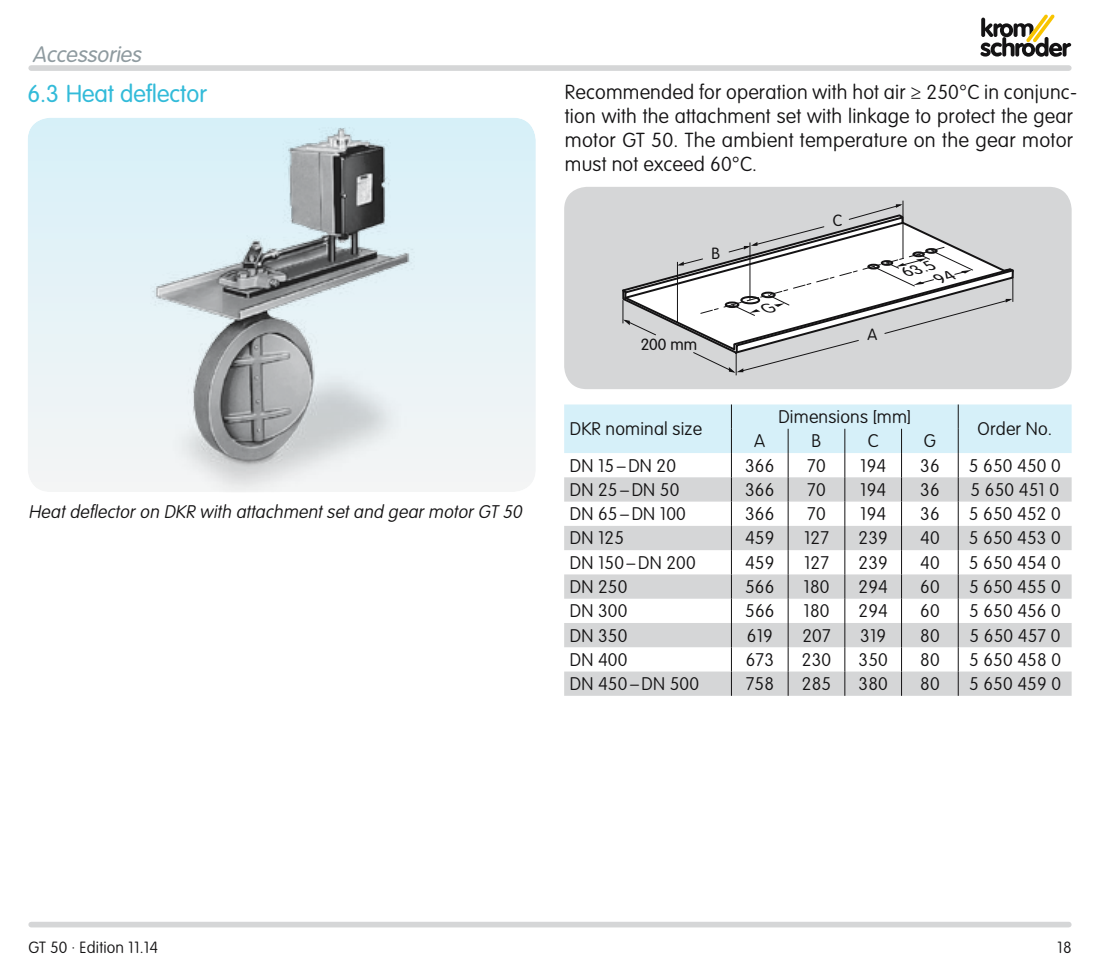
<style>
.page{position:relative;width:1100px;height:970px;background:#fff}
.page>*{position:absolute;margin:0;border:0;box-sizing:border-box;transform-origin:0 0}
.t1{font:300 24px "VAG Rounded Std";color:#33bbd9}
.t2{font:italic 300 22px "VAG Rounded Std";color:#8f9ba0}
.t3{font:100 20px/24px "VAG Rounded Std";letter-spacing:.01em;color:#141314}
.t4{font:100 18px "VAG Rounded Std";letter-spacing:.01em;color:#141314}
.t5{font:italic 100 18px "VAG Rounded Std";color:#141314}
.t6{font:100 16px "VAG Rounded Std";letter-spacing:.01em;color:#141314}
.t7{font:300 16px "VAG Rounded Std";color:#141314}
.t8{font:italic 300 14.6px/15.8px "VAG Rounded Std";color:#141314;scale:1.21 1}
</style>
<div class="page">
<svg style="left:980px;top:14px;width:91px;height:43px"></svg>
<div style="left:31px;top:921px;width:1038px;height:6px;background:#d5d6d7"></div>
<div style="left:31px;top:65px;width:1038px;height:6px;background:#d5d6d7"></div>
<svg style="left:28px;top:118px;width:508px;height:374px;fill:#e6f3f7"></svg>
<img style="left:91px;top:118px;width:369px;height:374px">
<div style="left:564px;top:187px;width:507px;height:202px;background:#d5d6d7;border-radius:23px"></div>
<hr style="left:903px;top:201px;width:1px;height:57px;background:#141314">
<svg style="left:564px;top:404px;width:507px;height:291px"></svg>
<svg style="left:622px;top:204px;width:392px;height:171px"></svg>
<p class="t2" style="left:33px;top:45px;width:114px">Accessories</p>
<h1 class="t1" style="left:27px;top:84px;width:181px">6.3 Heat deflector</h1>
<p class="t5" style="left:28px;top:504px;width:498px">Heat deflector on DKR with attachment set and gear motor GT 50</p>
<p class="t3" style="left:565px;top:82px;width:514px">Recommended for operation with hot air ≥ 250°C in conjunc&shy;tion with the attachment set with linkage to protect the gear motor GT 50. The ambient temperature on the gear motor must not exceed 60°C.</p>
<p class="t7" style="left:711px;top:244px;width:10px">B</p>
<p class="t7" style="left:641px;top:335px;width:58px">200 mm</p>
<p class="t4" style="left:570px;top:421px;width:134px">DKR nominal size</p>
<p class="t7" style="left:833px;top:211px;width:11px">C</p>
<p class="t7" style="left:867px;top:325px;width:11px">A</p>
<p class="t8" style="left:931px;top:256px;width:17px;text-indent:-29px;rotate:-17deg">63.5<br>94</p>
<p class="t4" style="left:778px;top:409px;width:134px">Dimensions [mm]</p>
<p class="t4" style="left:754px;top:433px;width:13px">A</p>
<p class="t4" style="left:812px;top:433px;width:11px">B</p>
<p class="t4" style="left:868px;top:433px;width:12px">C</p>
<p class="t4" style="left:924px;top:433px;width:14px">G</p>
<p class="t4" style="left:977px;top:421px;width:76px">Order No.</p>
<p class="t4" style="left:570px;top:457px;width:108px">DN 15 – DN 20</p>
<p class="t4" style="left:745px;top:457px;width:31px">366</p>
<p class="t4" style="left:807px;top:457px;width:20px">70</p>
<p class="t4" style="left:860px;top:457px;width:27px">194</p>
<p class="t4" style="left:920px;top:457px;width:21px">36</p>
<p class="t4" style="left:969px;top:457px;width:93px">5 650 450 0</p>
<p class="t4" style="left:570px;top:482px;width:111px">DN 25 – DN 50</p>
<p class="t4" style="left:745px;top:482px;width:31px">366</p>
<p class="t4" style="left:807px;top:482px;width:20px">70</p>
<p class="t4" style="left:860px;top:482px;width:27px">194</p>
<p class="t4" style="left:920px;top:482px;width:21px">36</p>
<p class="t4" style="left:970px;top:482px;width:90px">5 650 451 0</p>
<p class="t4" style="left:570px;top:506px;width:118px">DN 65 – DN 100</p>
<p class="t4" style="left:745px;top:506px;width:31px">366</p>
<p class="t4" style="left:807px;top:506px;width:20px">70</p>
<p class="t4" style="left:860px;top:506px;width:27px">194</p>
<p class="t4" style="left:920px;top:506px;width:21px">36</p>
<p class="t4" style="left:969px;top:506px;width:93px">5 650 452 0</p>
<p class="t4" style="left:570px;top:530px;width:56px">DN 125</p>
<p class="t4" style="left:745px;top:530px;width:31px">459</p>
<p class="t4" style="left:804px;top:530px;width:27px">127</p>
<p class="t4" style="left:858px;top:530px;width:31px">239</p>
<p class="t4" style="left:920px;top:530px;width:21px">40</p>
<p class="t4" style="left:969px;top:530px;width:93px">5 650 453 0</p>
<p class="t4" style="left:570px;top:555px;width:127px">DN 150 – DN 200</p>
<p class="t4" style="left:745px;top:555px;width:31px">459</p>
<p class="t4" style="left:804px;top:555px;width:27px">127</p>
<p class="t4" style="left:858px;top:555px;width:31px">239</p>
<p class="t4" style="left:920px;top:555px;width:21px">40</p>
<p class="t4" style="left:969px;top:555px;width:93px">5 650 454 0</p>
<p class="t4" style="left:570px;top:579px;width:59px">DN 250</p>
<p class="t4" style="left:745px;top:579px;width:31px">566</p>
<p class="t4" style="left:803px;top:579px;width:27px">180</p>
<p class="t4" style="left:858px;top:579px;width:31px">294</p>
<p class="t4" style="left:920px;top:579px;width:21px">60</p>
<p class="t4" style="left:969px;top:579px;width:93px">5 650 455 0</p>
<p class="t4" style="left:570px;top:603px;width:59px">DN 300</p>
<p class="t4" style="left:745px;top:603px;width:31px">566</p>
<p class="t4" style="left:803px;top:603px;width:27px">180</p>
<p class="t4" style="left:858px;top:603px;width:31px">294</p>
<p class="t4" style="left:920px;top:603px;width:21px">60</p>
<p class="t4" style="left:969px;top:603px;width:93px">5 650 456 0</p>
<p class="t4" style="left:570px;top:627px;width:59px">DN 350</p>
<p class="t4" style="left:747px;top:627px;width:27px">619</p>
<p class="t4" style="left:802px;top:627px;width:30px">207</p>
<p class="t4" style="left:860px;top:627px;width:27px">319</p>
<p class="t4" style="left:920px;top:627px;width:21px">80</p>
<p class="t4" style="left:969px;top:627px;width:92px">5 650 457 0</p>
<p class="t4" style="left:570px;top:652px;width:59px">DN 400</p>
<p class="t4" style="left:746px;top:652px;width:30px">673</p>
<p class="t4" style="left:802px;top:652px;width:31px">230</p>
<p class="t4" style="left:858px;top:652px;width:31px">350</p>
<p class="t4" style="left:920px;top:652px;width:21px">80</p>
<p class="t4" style="left:969px;top:652px;width:93px">5 650 458 0</p>
<p class="t4" style="left:570px;top:676px;width:131px">DN 450 – DN 500</p>
<p class="t4" style="left:746px;top:676px;width:30px">758</p>
<p class="t4" style="left:802px;top:676px;width:31px">285</p>
<p class="t4" style="left:859px;top:676px;width:31px">380</p>
<p class="t4" style="left:920px;top:676px;width:21px">80</p>
<p class="t4" style="left:969px;top:676px;width:93px">5 650 459 0</p>
<p class="t6" style="left:28px;top:940px;width:131px">GT 50 · Edition 11.14</p>
<p class="t6" style="left:1057px;top:940px;width:16px">18</p>
</div>
